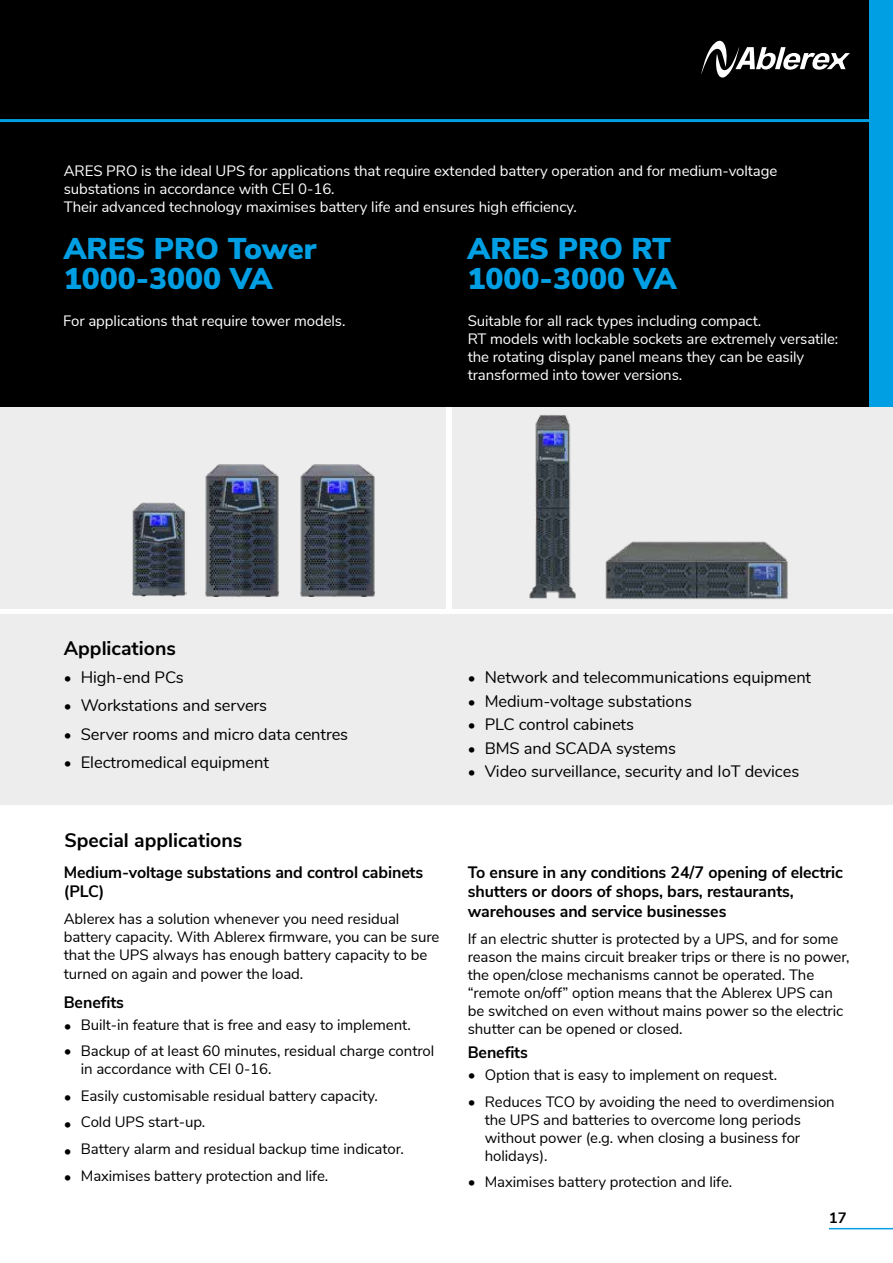
<style>
.page{position:relative;width:893px;height:1263px;background:#fff}
.page>*{position:absolute;margin:0;border:0;box-sizing:border-box;transform-origin:0 0}
.t1{font:900 30px/30px "Nunito Sans";color:#009fe3}
.t2{font:700 19.5px "Nunito Sans";color:#000}
.t3{font:16.5px "Nunito";letter-spacing:-.005em;color:#000}
.t4{font:700 16.5px/19.8px "Nunito Sans";letter-spacing:-.005em;color:#000}
.t5{font:15px/18px "Nunito Sans";letter-spacing:-.005em;color:#000}
.t6{font:15px/18px "Nunito Sans";letter-spacing:-.005em;color:#fff}
.t7{font:700 15px "Nunito Sans";color:#000}
.s1{font-family:"Nunito Sans";font-size:15px}
</style>
<div class="page">
<div style="left:0;top:362px;width:446px;height:247px;background:#ededed"></div>
<div style="left:452px;top:407px;width:441px;height:202px;background:#ededed"></div>
<div style="left:0;top:614px;width:893px;height:191px;background:#ededed"></div>
<div style="left:0;top:109px;width:893px;height:298px;background:#000"></div>
<img style="left:529px;top:415px;width:47px;height:183px">
<img style="left:605px;top:541px;width:183px;height:58px">
<img style="left:132px;top:502px;width:54px;height:94px">
<img style="left:300px;top:464px;width:75px;height:132px">
<img style="left:205px;top:464px;width:74px;height:132px">
<div style="left:0;top:0;width:893px;height:119px;background:#000"></div>
<hr style="left:0;top:119px;width:893px;height:3px;background:#009fe3">
<svg style="left:701px;top:40px;width:149px;height:38px"></svg>
<div style="left:869px;top:0;width:24px;height:407px;background:#009fe3"></div>
<hr style="left:829px;top:1228px;width:64px;height:1px;background:#009fe3">
<p class="t6" style="left:64px;top:160px;width:715px">ARES PRO is the ideal UPS for applications that require extended battery operation and for medium-voltage substations in accordance with CEI 0-16.<br>Their advanced technology maximises battery life and ensures high efficiency.</p>
<h1 class="t1" style="left:64px;top:233px;width:254px">ARES PRO Tower<br>1000-3000 VA</h1>
<h1 class="t1" style="left:468px;top:233px;width:210px">ARES PRO RT<br>1000-3000 VA</h1>
<p class="t6" style="left:63px;top:311px;width:284px">For applications that require tower models.</p>
<p class="t6" style="left:468px;top:311px;width:372px">Suitable for all rack types including compact.<br>RT models with lockable sockets are extremely versatile: the rotating display panel means they can be easily transformed into tower versions.</p>
<h2 class="t2" style="left:64px;top:634px;width:114px">Applications</h2>
<p class="t3" style="left:64px;top:665px;width:122px"><span class="s1">•</span> High-end PCs</p>
<p class="t3" style="left:64px;top:694px;width:205px"><span class="s1">•</span> Workstations and servers</p>
<p class="t3" style="left:64px;top:722px;width:286px"><span class="s1">•</span> Server rooms and micro data centres</p>
<p class="t3" style="left:64px;top:750px;width:207px"><span class="s1">•</span> Electromedical equipment</p>
<h2 class="t2" style="left:64px;top:826px;width:179px">Special applications</h2>
<p class="t4" style="left:64px;top:861px;width:361px">Medium-voltage substations and control cabinets (PLC)</p>
<p class="t5" style="left:64px;top:909px;width:377px">Ablerex has a solution whenever you need residual battery capacity. With Ablerex firmware, you can be sure that the UPS always has enough battery capacity to be</p>
<p class="t5" style="left:64px;top:964px;width:241px">turned on again and power the load.</p>
<p class="t4" style="left:64px;top:991px;width:62px">Benefits</p>
<p class="t5" style="left:64px;top:1015px;width:348px">• Built-in feature that is free and easy to implement.</p>
<p class="t5" style="left:81px;top:1041px;width:355px;text-indent:-17px">• Backup of at least 60 minutes, residual charge control in accordance with CEI 0-16.</p>
<p class="t5" style="left:64px;top:1086px;width:316px">• Easily customisable residual battery capacity.</p>
<p class="t5" style="left:64px;top:1112px;width:143px">• Cold UPS start-up.</p>
<p class="t5" style="left:64px;top:1139px;width:342px">• Battery alarm and residual backup time indicator.</p>
<p class="t5" style="left:64px;top:1165px;width:266px">• Maximises battery protection and life.</p>
<p class="t3" style="left:468px;top:665px;width:345px"><span class="s1">•</span> Network and telecommunications equipment</p>
<p class="t3" style="left:468px;top:689px;width:226px"><span class="s1">•</span> Medium-voltage substations</p>
<p class="t3" style="left:468px;top:712px;width:168px"><span class="s1">•</span> PLC control cabinets</p>
<p class="t3" style="left:468px;top:736px;width:210px"><span class="s1">•</span> BMS and SCADA systems</p>
<p class="t3" style="left:468px;top:759px;width:333px"><span class="s1">•</span> Video surveillance, security and IoT devices</p>
<p class="t4" style="left:468px;top:861px;width:377px">To ensure in any conditions 24/7 opening of electric shutters or doors of shops, bars, restaurants, warehouses and service businesses</p>
<p class="t5" style="left:468px;top:928px;width:383px">If an electric shutter is protected by a UPS, and for some reason the mains circuit breaker trips or there is no power, the open/close mechanisms cannot be operated. The “remote on/off” option means that the Ablerex UPS can be switched on even without mains power so the electric shutter can be opened or closed.</p>
<p class="t4" style="left:468px;top:1041px;width:62px">Benefits</p>
<p class="t5" style="left:468px;top:1065px;width:311px">• Option that is easy to implement on request.</p>
<p class="t5" style="left:485px;top:1091px;width:351px;text-indent:-17px">• Reduces TCO by avoiding the need to overdimension the UPS and batteries to overcome long periods without power (e.g. when closing a business for holidays).</p>
<p class="t5" style="left:468px;top:1172px;width:266px">• Maximises battery protection and life.</p>
<p class="t7" style="left:829px;top:1206px;width:19px">17</p>
</div>
